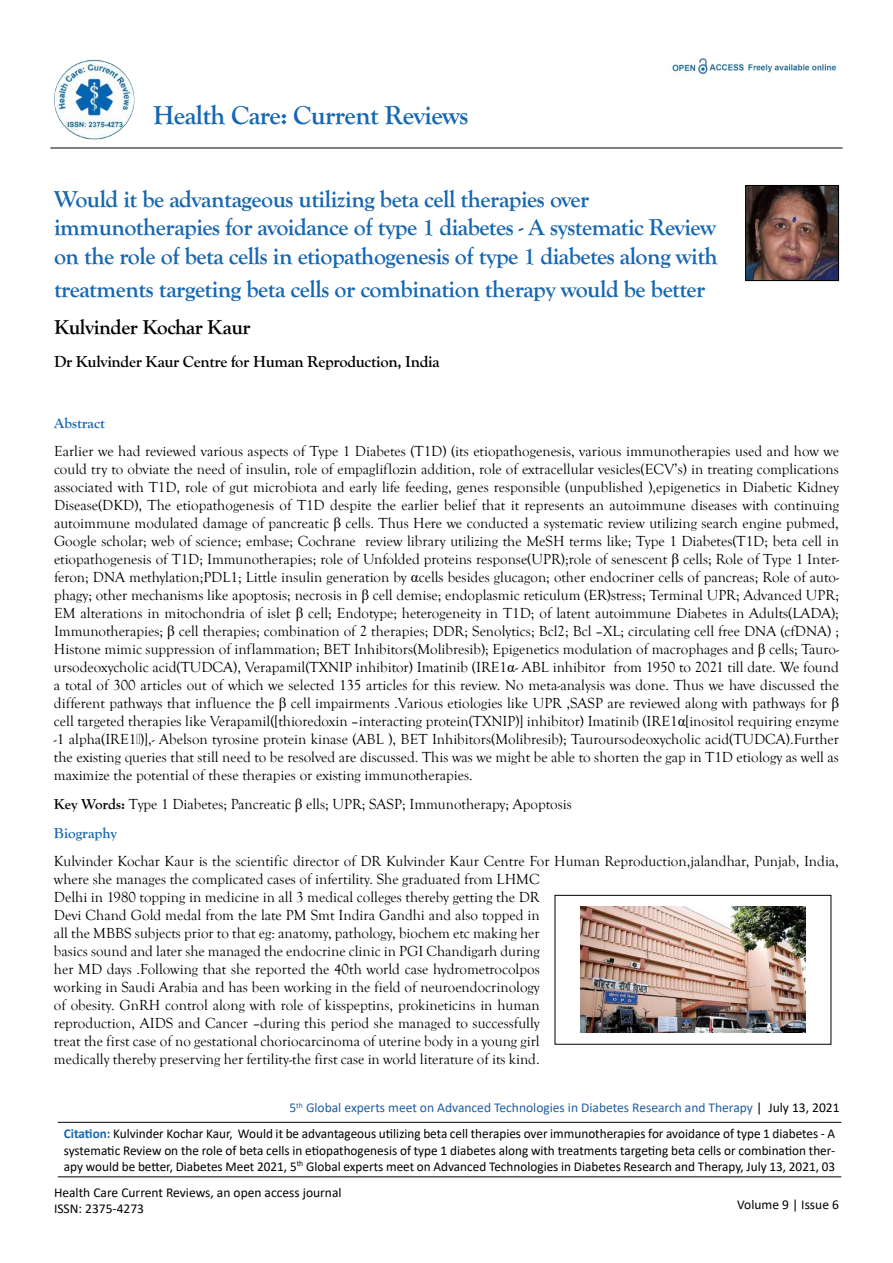
<style>
.page{position:relative;width:893px;height:1263px;background:#fff}
.page>*{position:absolute;margin:0;border:0;box-sizing:border-box;transform-origin:0 0}
.t1{font:700 27px "Goudy Old Style T";letter-spacing:-.02em;color:#1667b2}
.t2{font:700 24px/28.8px "Goudy Old Style T";letter-spacing:-.02em;color:#1667b2}
.t3{font:700 21px "Goudy Old Style T";letter-spacing:-.02em;color:#000}
.t4{font:700 16.5px "Goudy Old Sty";letter-spacing:-.02em;color:#000}
.t5{font:15px/18px "Goudy Old Style T";color:#000}
.t6{font:700 15px "Goudy Old Style T";color:#1667b2}
.t7{font:13.5px/16.2px "Calibri";color:#000}
.t8{font:13.5px "Calibri";color:#215e9e}
.s1{font-family:"Times New Roman"}
.s2{font-weight:700}
.s3{font-weight:700;color:#1667b2}
.s4{color:#000}
</style>
<div class="page">
<hr style="left:50px;top:148px;width:793px;height:1px;background:#000">
<img style="left:747px;top:187px;width:90px;height:92px">
<div style="left:745px;top:185px;width:94px;height:96px;border:1px solid #000"></div>
<img style="left:54px;top:60px;width:80px;height:80px;border-radius:40px">
<img style="left:671px;top:58px;width:166px;height:17px">
<div style="left:555px;top:895px;width:276px;height:149px;border:1px solid #000"></div>
<img style="left:581px;top:907px;width:225px;height:126px">
<hr style="left:58px;top:1122px;width:783px;height:1px;background:#000">
<hr style="left:58px;top:1176px;width:783px;height:1px;background:#000">
<h1 class="t1" style="left:153px;top:100px;width:317px">Health Care: Current Reviews</h1>
<h2 class="t2" style="left:54px;top:185px;width:665px">Would it be advantageous utilizing beta cell therapies over immunotherapies for avoidance of type 1 diabetes - A systematic Review on the role of beta cells in etiopathogenesis of type 1 diabetes along with</h2>
<h2 class="t2" style="left:54px;top:275px;width:653px">treatments targeting beta cells or combination therapy would be better</h2>
<h3 class="t3" style="left:54px;top:316px;width:198px">Kulvinder Kochar Kaur</h3>
<p class="t4" style="left:54px;top:352px;width:387px">Dr Kulvinder Kaur Centre for Human Reproduction, India</p>
<p class="t6" style="left:54px;top:414px;width:52px">Abstract</p>
<p class="t5" style="left:54px;top:443px;width:786px;text-align:justify">Earlier we had reviewed various aspects of Type 1 Diabetes (T1D) (its etiopathogenesis, various immunotherapies used and how we could try to obviate the need of insulin, role of empagliflozin addition, role of extracellular vesicles(ECV’s) in treating complications associated with T1D, role of gut microbiota and early life feeding, genes responsible (unpublished ),epigenetics in Diabetic Kidney Disease(DKD), The etiopathogenesis of T1D despite the earlier belief that it represents an autoimmune diseases with continuing autoimmune modulated damage of pancreatic <span class="s1">β</span> cells. Thus Here we conducted a systematic review utilizing search engine pubmed, Google scholar; web of science; embase; Cochrane review library utilizing the MeSH terms like; Type 1 Diabetes(T1D; beta cell in etiopathogenesis of T1D; Immunotherapies; role of Unfolded proteins response(UPR);role of senescent <span class="s1">β</span> cells; Role of Type 1 Inter&shy;feron; DNA methylation;PDL1; Little insulin generation by <span class="s1">α</span>cells besides glucagon; other endocriner cells of pancreas; Role of auto&shy;phagy; other mechanisms like apoptosis; necrosis in <span class="s1">β</span> cell demise; endoplasmic reticulum (ER)stress; Terminal UPR; Advanced UPR; EM alterations in mitochondria of islet <span class="s1">β</span> cell; Endotype; heterogeneity in T1D; of latent autoimmune Diabetes in Adults(LADA); Immunotherapies; <span class="s1">β</span> cell therapies; combination of 2 therapies; DDR; Senolytics; Bcl2; Bcl –XL; circulating cell free DNA (cfDNA) ; Histone mimic suppression of inflammation; BET Inhibitors(Molibresib); Epigenetics modulation of macrophages and <span class="s1">β</span> cells; Tauro&shy;ursodeoxycholic acid(TUDCA), Verapamil(TXNIP inhibitor) Imatinib (IRE1<span class="s1">α</span>- ABL inhibitor from 1950 to 2021 till date. We found a total of 300 articles out of which we selected 135 articles for this review. No meta-analysis was done. Thus we have discussed the different pathways that influence the <span class="s1">β</span> cell impairments .Various etiologies like UPR ,SASP are reviewed along with pathways for <span class="s1">β </span>cell targeted therapies like Verapamil([thioredoxin –interacting protein(TXNIP)] inhibitor) Imatinib (IRE1<span class="s1">α</span>[inositol requiring enzyme -1 alpha(IRE1α)],- Abelson tyrosine protein kinase (ABL ), BET Inhibitors(Molibresib); Tauroursodeoxycholic acid(TUDCA).Further the existing queries that still need to be resolved are discussed. This was we might be able to shorten the gap in T1D etiology as well as maximize the potential of these therapies or existing immunotherapies.</p>
<p class="t5" style="left:54px;top:790px;width:519px;line-height:28.7px"><span class="s2">Key Words:</span> Type 1 Diabetes; Pancreatic <span class="s1">β</span> ells; UPR; SASP; Immunotherapy; Apoptosis<br><span class="s3">Biography</span></p>
<p class="t5" style="left:54px;top:852px;width:786px">Kulvinder Kochar Kaur is the scientific director of DR Kulvinder Kaur Centre For Human Reproduction,jalandhar, Punjab, India, where she manages the complicated cases of infertility. She graduated from LHMC<br>Delhi in 1980 topping in medicine in all 3 medical colleges thereby getting the DR<br>Devi Chand Gold medal from the late PM Smt Indira Gandhi and also topped in<br>all the MBBS subjects prior to that eg: anatomy, pathology, biochem etc making her<br>basics sound and later she managed the endocrine clinic in PGI Chandigarh during<br>her MD days .Following that she reported the 40th world case hydrometrocolpos<br>working in Saudi Arabia and has been working in the field of neuroendocrinology<br>of obesity. GnRH control along with role of kisspeptins, prokineticins in human<br>reproduction, AIDS and Cancer –during this period she managed to successfully<br>treat the first case of no gestational choriocarcinoma of uterine body in a young girl<br>medically thereby preserving her fertility-the first case in world literature of its kind.</p>
<p class="t8" style="left:289px;top:1098px;width:552px">5<sup>th</sup> Global experts meet on Advanced Technologies in Diabetes Research and Therapy <span class="s4">| July 13, 2021</span></p>
<p class="t7" style="left:64px;top:1125px;width:773px;text-align:justify"><span class="s3">Citation:</span> Kulvinder Kochar Kaur, Would it be advantageous utilizing beta cell therapies over immunotherapies for avoidance of type 1 diabetes - A systematic Review on the role of beta cells in etiopathogenesis of type 1 diabetes along with treatments targeting beta cells or combination ther&shy;apy would be better, Diabetes Meet 2021, 5<sup>th</sup> Global experts meet on Advanced Technologies in Diabetes Research and Therapy, July 13, 2021, 03</p>
<p class="t7" style="left:54px;top:1184px;width:289px">Health Care Current Reviews, an open access journal<br>ISSN: 2375-4273</p>
<p class="t7" style="left:737px;top:1196px;width:103px">Volume 9 | Issue 6</p>
</div>
